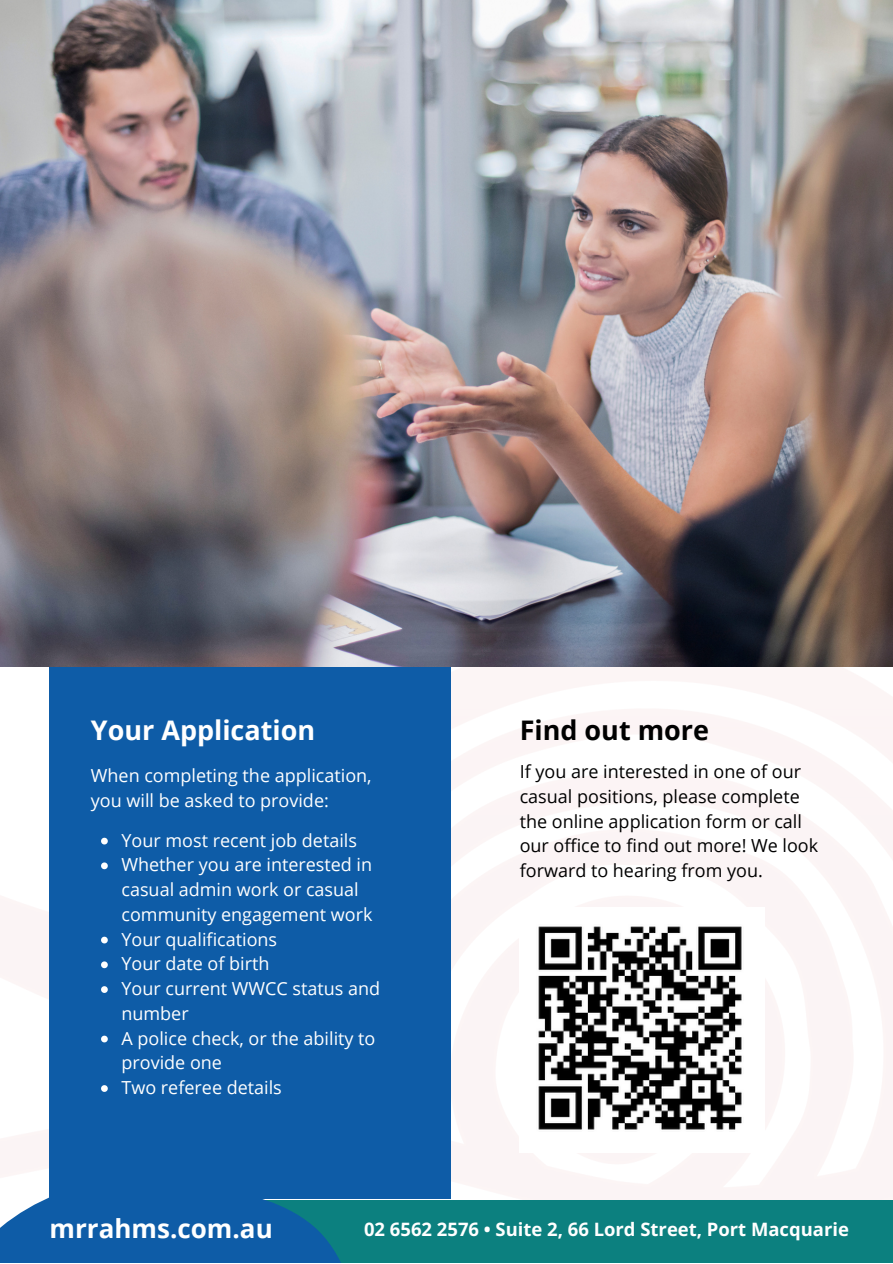
<style>
.page{position:relative;width:893px;height:1264px;background:#fff}
.page>*{position:absolute;margin:0;border:0;box-sizing:border-box;transform-origin:0 0}
.t1{font:700 27px "Open Sans";color:#fff}
.t2{font:700 27px "Open Sans";color:#000}
.t3{font:700 25.95px "Open Sans";color:#fff}
.t4{font:700 18.45px "Open Sans";color:#fff}
.t5{font:18px/24.8px "Open Sans";color:#fff}
.t6{font:18px/24.8px "Open Sans";color:#000}
</style>
<div class="page">
<img style="left:0;top:667px;width:892px;height:533px">
<div style="left:145px;top:1200px;width:747px;height:62px;background:#0c807f"></div>
<svg style="left:0;top:1134px;width:395px;height:128px;fill:#0e5ca7"></svg>
<div style="left:50px;top:516px;width:401px;height:682px;background:#0e5ca7"></div>
<img style="left:0;top:0;width:892px;height:667px">
<img style="left:519px;top:907px;width:245px;height:245px">
<svg style="left:101px;top:837px;width:7px;height:7px"></svg>
<svg style="left:101px;top:862px;width:7px;height:7px"></svg>
<svg style="left:101px;top:936px;width:7px;height:7px"></svg>
<svg style="left:101px;top:961px;width:7px;height:7px"></svg>
<svg style="left:101px;top:986px;width:7px;height:6px"></svg>
<svg style="left:101px;top:1035px;width:7px;height:7px"></svg>
<svg style="left:101px;top:1085px;width:7px;height:6px"></svg>
<h1 class="t1" style="left:91px;top:710px;width:226px">Your Application</h1>
<p class="t5" style="left:91px;top:763px;width:282px">When completing the application, you will be asked to provide:</p>
<p class="t5" style="left:121px;top:827px;width:260px">Your most recent job details<br>Whether you are interested in casual admin work or casual community engagement work<br>Your qualifications<br>Your date of birth<br>Your current WWCC status and number<br>A police check, or the ability to provide one<br>Two referee details</p>
<h1 class="t2" style="left:519px;top:710px;width:191px">Find out more</h1>
<p class="t6" style="left:519px;top:758px;width:300px">If you are interested in one of our casual positions, please complete the online application form or call our office to find out more! We look forward to hearing from you.</p>
<h2 class="t3" style="left:50px;top:1210px;width:225px">mrrahms.com.au</h2>
<p class="t4" style="left:364px;top:1215px;width:486px">02 6562 2576 • Suite 2, 66 Lord Street, Port Macquarie</p>
</div>
